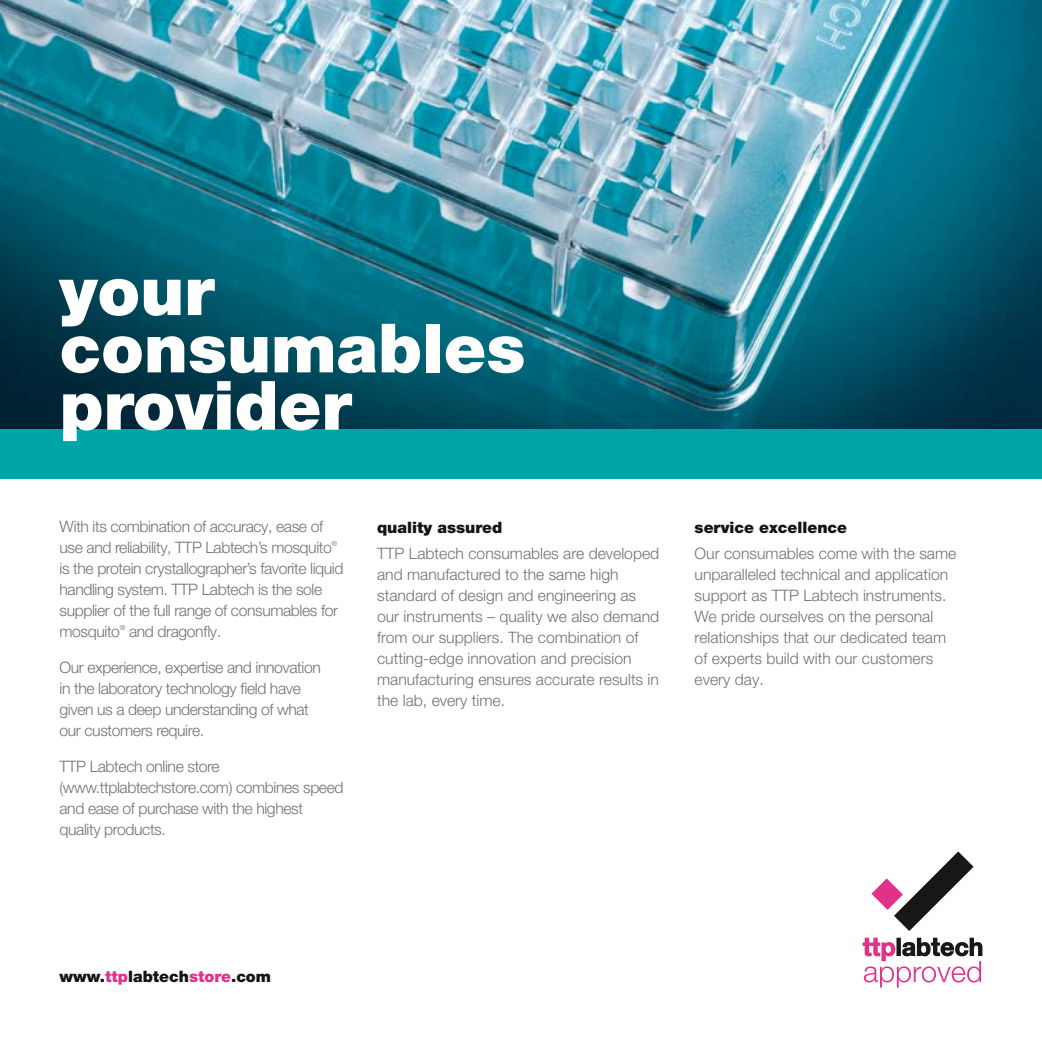
<style>
.page{position:relative;width:1042px;height:1042px;background:#fff}
.page>*{position:absolute;margin:0;border:0;box-sizing:border-box;transform-origin:0 0}
.t1{font:900 67.9px/57.2px "Helvetica Neue";color:#fff}
.t2{font:300 15.75px/21px "Helvetica Neue LT Pro";color:#737272}
.t3{font:300 15.75px/21px "Helvetica Neue LT Pro";letter-spacing:-.025em;color:#737272}
.t4{font:900 15.75px "Helvetica Neue";color:#131513}
.t5{font:300 7px "Helvetica Neue LT Pro";color:#737272}
.s1{color:#e3318a}
</style>
<div class="page">
<img style="left:0;top:0;width:1042px;height:430px">
<div style="left:0;top:430px;width:1042px;height:49px;background:#00a5a9"></div>
<svg style="left:871px;top:851px;width:102px;height:80px"></svg>
<svg style="left:862px;top:937px;width:120px;height:50px"></svg>
<h1 class="t1" style="left:60px;top:268px;width:467px">your consumables provider</h1>
<p class="t3" style="left:60px;top:517px;width:274px">With its combination of accuracy, ease of use and reliability, TTP Labtech’s mosquito</p>
<p class="t5" style="left:331px;top:541px;width:7px">®</p>
<p class="t3" style="left:60px;top:559px;width:285px">is the protein crystallographer’s favorite liquid handling system. TTP Labtech is the sole supplier of the full range of consumables for mosquito</p>
<p class="t5" style="left:120px;top:625px;width:7px">®</p>
<p class="t3" style="left:129px;top:622px;width:94px">and dragonfly.</p>
<p class="t3" style="left:60px;top:658px;width:263px">Our experience, expertise and innovation in the laboratory technology field have given us a deep understanding of what our customers require.</p>
<p class="t3" style="left:60px;top:757px;width:285px">TTP Labtech online store (www.ttplabtechstore.com) combines speed and ease of purchase with the highest quality products.</p>
<p class="t4" style="left:377px;top:522px;width:127px">quality assured</p>
<p class="t2" style="left:377px;top:544px;width:284px">TTP Labtech consumables are developed and manufactured to the same high standard of design and engineering as our instruments – quality we also demand from our suppliers. The combination of cutting-edge innovation and precision manufacturing ensures accurate results in the lab, every time.</p>
<p class="t4" style="left:694px;top:522px;width:154px">service excellence</p>
<p class="t2" style="left:694px;top:544px;width:263px">Our consumables come with the same unparalleled technical and application support as TTP Labtech instruments.<br>We pride ourselves on the personal relationships that our dedicated team of experts build with our customers every day.</p>
<p class="t4" style="left:60px;top:971px;width:213px">www.<span class="s1">ttp</span>labtech<span class="s1">store</span>.com</p>
</div>
